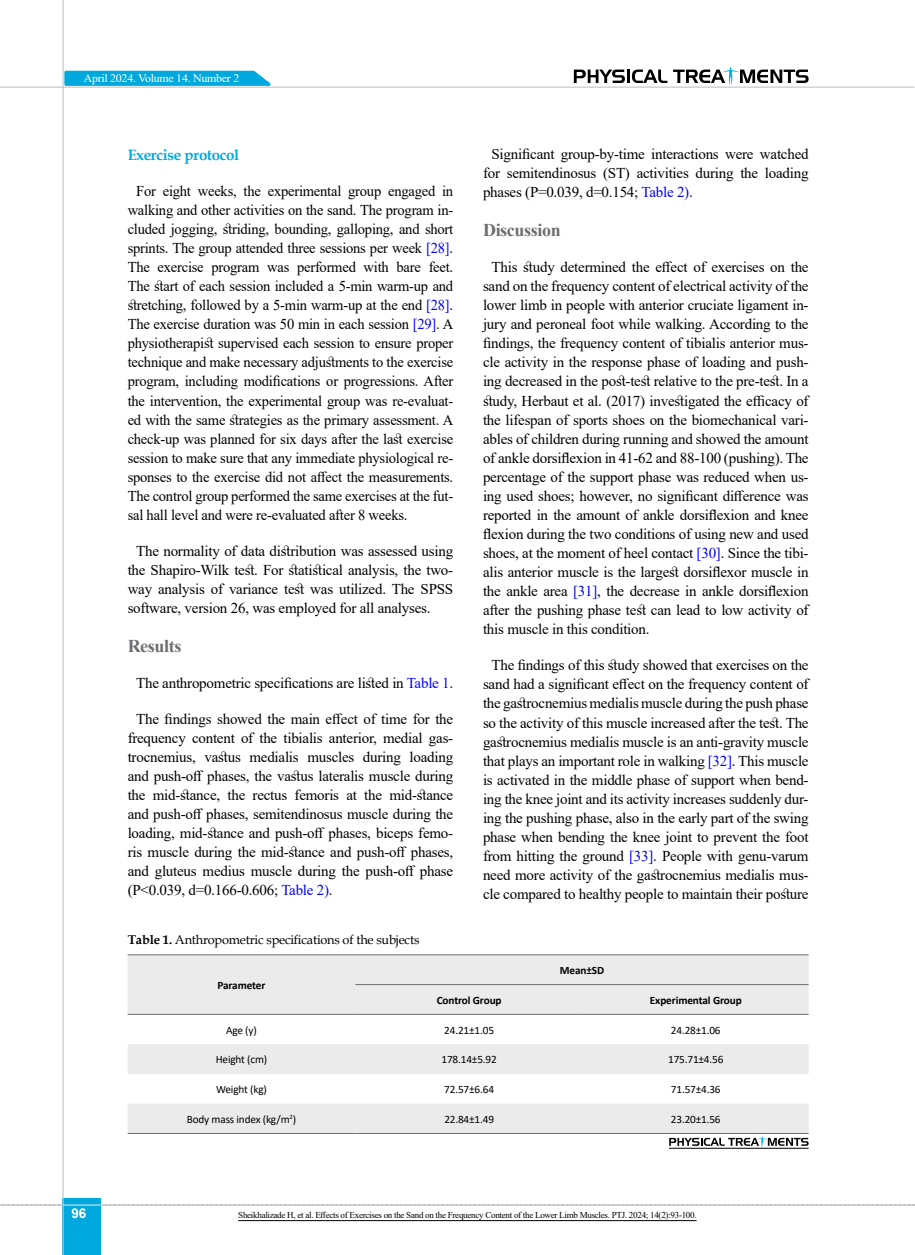
<style>
.page{position:relative;width:915px;height:1255px;background:#fff}
.page>*{position:absolute;margin:0;border:0;box-sizing:border-box;transform-origin:0 0}
.t1{font:700 18px "Times New Roman";letter-spacing:-.02em;color:#6d6e71}
.t2{font:15px/19px "Times New Roman";letter-spacing:-.015em;color:#000;text-align:justify}
.t3{font:700 15px "Book Antiqua";letter-spacing:-.02em;color:#00a9dd}
.t4{font:700 13.5px "Arial";color:#fff}
.t5{font:12.75px "Book Antiqua";letter-spacing:-.015em;color:#000}
.t6{font:11.4px "Times New Roman";letter-spacing:-.025em;color:#fff;scale:1.05 1}
.t7{font:11.25px "Calibri";letter-spacing:-.015em;color:#000}
.t8{font:700 11.25px "Calibri";letter-spacing:-.01em;color:#000}
.t9{font:9px "Times New Roman";letter-spacing:-.03em;color:#000}
.s1{color:#00f}
.s2{font-weight:700}
</style>
<div class="page">
<svg style="left:0;top:1204px;width:915px;height:1px"></svg>
<div style="left:63px;top:1198px;width:38px;height:56px;background:#00a9dd"></div>
<hr style="left:62px;top:0;width:2px;height:1254px;background:#c2c4c6">
<hr style="left:63px;top:1204px;width:38px;height:1px;background:#ebebec">
<svg style="left:63px;top:69px;width:215px;height:18px;background:#36bae2"></svg>
<svg style="left:573px;top:67px;width:235px;height:17px"></svg>
<hr style="left:0;top:87px;width:914px;height:1px;background:#c2c4c6">
<svg style="left:128px;top:955px;width:680px;height:178px;fill:#ebebec"></svg>
<hr style="left:128px;top:1133px;width:227px;height:1px;background:#6d6e71">
<hr style="left:355px;top:1133px;width:228px;height:1px;background:#6d6e71">
<hr style="left:583px;top:1133px;width:225px;height:1px;background:#6d6e71">
<hr style="left:128px;top:954px;width:227px;height:1px;background:#6d6e71">
<hr style="left:355px;top:954px;width:228px;height:1px;background:#6d6e71">
<hr style="left:583px;top:954px;width:225px;height:1px;background:#6d6e71">
<hr style="left:355px;top:984px;width:228px;height:1px;background:#6d6e71">
<hr style="left:583px;top:984px;width:225px;height:1px;background:#6d6e71">
<hr style="left:128px;top:1013px;width:227px;height:1px;background:#6d6e71">
<hr style="left:355px;top:1013px;width:228px;height:1px;background:#6d6e71">
<hr style="left:583px;top:1013px;width:225px;height:1px;background:#6d6e71">
<svg style="left:669px;top:1136px;width:139px;height:10px"></svg>
<hr style="left:668px;top:1147px;width:140px;height:1px;background:#000">
<hr style="left:238px;top:1220px;width:458px;height:1px;background:#000">
<p class="t6" style="left:84px;top:70px;width:150px">April 2024. Volume 14. Number 2</p>
<p class="t3" style="left:128px;top:144px;width:113px">Exercise protocol</p>
<p class="t2" style="left:128px;top:181px;width:327px;text-indent:9px">For eight weeks, the experimental group engaged in walking and other activities on the sand. The program in&shy;cluded jogging, striding, bounding, galloping, and short sprints. The group attended three sessions per week <span class="s1">[28]</span>.<br>The exercise program was performed with bare feet.<br>The start of each session included a 5-min warm-up and stretching, followed by a 5-min warm-up at the end <span class="s1">[28]</span>.<br>The exercise duration was 50 min in each session <span class="s1">[29]</span>. A physiotherapist supervised each session to ensure proper technique and make necessary adjustments to the exercise program, including modifications or progressions. After the intervention, the experimental group was re-evaluat&shy;ed with the same strategies as the primary assessment. A check-up was planned for six days after the last exercise session to make sure that any immediate physiological re&shy;sponses to the exercise did not affect the measurements.<br>The control group performed the same exercises at the fut&shy;sal hall level and were re-evaluated after 8 weeks.</p>
<p class="t2" style="left:128px;top:541px;width:327px;text-indent:9px">The normality of data distribution was assessed using the Shapiro-Wilk test. For statistical analysis, the two&shy;way analysis of variance test was utilized. The SPSS software, version 26, was employed for all analyses.</p>
<p class="t1" style="left:128px;top:632px;width:55px">Results</p>
<p class="t2" style="left:136px;top:672px;width:318px">The anthropometric specifications are listed in <span class="s1">Table 1</span>.</p>
<p class="t2" style="left:128px;top:709px;width:327px;text-indent:9px">The findings showed the main effect of time for the frequency content of the tibialis anterior, medial gas&shy;trocnemius, vastus medialis muscles during loading and push-off phases, the vastus lateralis muscle during the mid-stance, the rectus femoris at the mid-stance and push-off phases, semitendinosus muscle during the loading, mid-stance and push-off phases, biceps femo&shy;ris muscle during the mid-stance and push-off phases, and gluteus medius muscle during the push-off phase (P&lt;0.039, d=0.166-0.606; <span class="s1">Table 2)</span>.</p>
<p class="t5" style="left:128px;top:930px;width:293px"><span class="s2">Table 1.</span> Anthropometric specifications of the subjects</p>
<p class="t8" style="left:217px;top:977px;width:49px">Parameter</p>
<p class="t2" style="left:483px;top:144px;width:327px;text-indent:9px">Significant group-by-time interactions were watched for semitendinosus (ST) activities during the loading phases (P=0.039, d=0.154; <span class="s1">Table 2)</span>.</p>
<p class="t1" style="left:483px;top:217px;width:79px">Discussion</p>
<p class="t2" style="left:483px;top:257px;width:327px;text-indent:9px">This study determined the effect of exercises on the sand on the frequency content of electrical activity of the lower limb in people with anterior cruciate ligament in&shy;jury and peroneal foot while walking. According to the findings, the frequency content of tibialis anterior mus&shy;cle activity in the response phase of loading and push&shy;ing decreased in the post-test relative to the pre-test. In a study, Herbaut et al. (2017) investigated the efficacy of the lifespan of sports shoes on the biomechanical vari&shy;ables of children during running and showed the amount of ankle dorsiflexion in 41-62 and 88-100 (pushing). The percentage of the support phase was reduced when us&shy;ing used shoes; however, no significant difference was reported in the amount of ankle dorsiflexion and knee flexion during the two conditions of using new and used shoes, at the moment of heel contact <span class="s1">[30]</span>. Since the tibi&shy;alis anterior muscle is the largest dorsiflexor muscle in the ankle area <span class="s1">[31]</span>, the decrease in ankle dorsiflexion after the pushing phase test can lead to low activity of this muscle in this condition.</p>
<p class="t2" style="left:483px;top:655px;width:327px;text-align:center">The findings of this study showed that exercises on the sand had a significant effect on the frequency content of the gastrocnemius medialis muscle during the push phase so the activity of this muscle increased after the test. The gastrocnemius medialis muscle is an anti-gravity muscle that plays an important role in walking <span class="s1">[32]</span>. This muscle is activated in the middle phase of support when bend&shy;ing the knee joint and its activity increases suddenly dur&shy;ing the pushing phase, also in the early part of the swing phase when bending the knee joint to prevent the foot from hitting the ground <span class="s1">[33]</span>. People with genu-varum need more activity of the gastrocnemius medialis mus&shy;cle compared to healthy people to maintain their posture</p>
<p class="t8" style="left:559px;top:962px;width:46px">Mean±SD</p>
<p class="t8" style="left:436px;top:991px;width:66px">Control Group</p>
<p class="t8" style="left:649px;top:991px;width:93px">Experimental Group</p>
<p class="t4" style="left:71px;top:1203px;width:17px">96</p>
<p class="t7" style="left:226px;top:1021px;width:32px">Age (y)</p>
<p class="t7" style="left:444px;top:1021px;width:51px">24.21±1.05</p>
<p class="t7" style="left:670px;top:1021px;width:51px">24.28±1.06</p>
<p class="t7" style="left:216px;top:1051px;width:53px">Height (cm)</p>
<p class="t7" style="left:441px;top:1051px;width:57px">178.14±5.92</p>
<p class="t7" style="left:668px;top:1051px;width:57px">175.71±4.56</p>
<p class="t7" style="left:216px;top:1081px;width:52px">Weight (kg)</p>
<p class="t7" style="left:444px;top:1081px;width:51px">72.57±6.64</p>
<p class="t7" style="left:670px;top:1081px;width:51px">71.57±4.36</p>
<p class="t7" style="left:187px;top:1111px;width:111px">Body mass index (kg/m<sup>2</sup>)</p>
<p class="t7" style="left:444px;top:1111px;width:51px">22.84±1.49</p>
<p class="t7" style="left:670px;top:1111px;width:51px">23.20±1.56</p>
<p class="t9" style="left:238px;top:1208px;width:460px">Sheikhalizade H, et al. Effects of Exercises on the Sand on the Frequency Content of the Lower Limb Muscles. PTJ. 2024; 14(2):93-100.</p>
</div>
